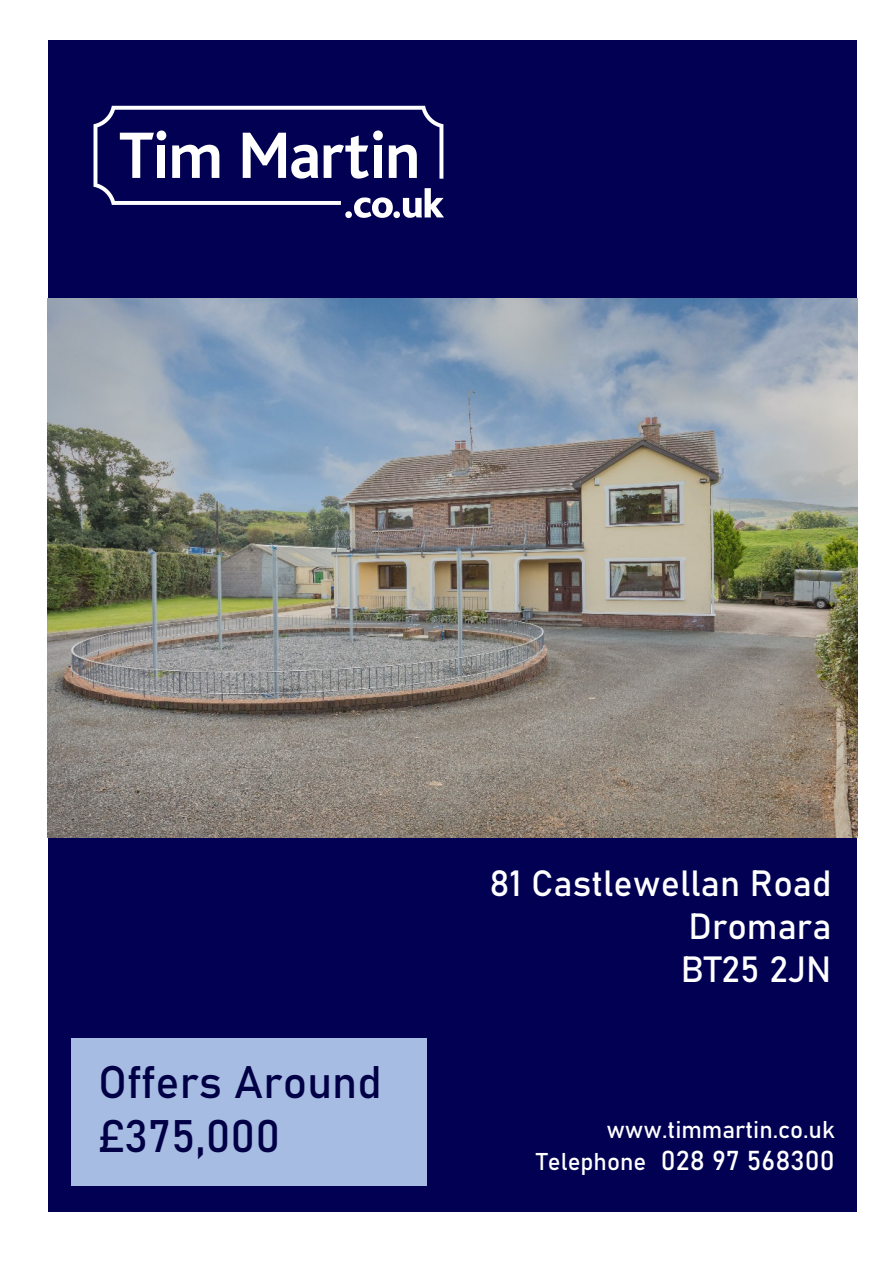
<style>
.page{position:relative;width:893px;height:1263px;background:#fff}
.page>*{position:absolute;margin:0;border:0;box-sizing:border-box;transform-origin:0 0}
.t1{font:45px/54px "Bahnschrift";color:#010046}
.t2{font:36px/43.2px "Bahnschrift";color:#fff;text-align:justify}
.t3{font:27px "Bahnschrift";color:#fff}
.t4{font:24px "Bahnschrift";color:#fff}
.s1{font-size:24px}
</style>
<div class="page">
<div style="left:48px;top:41px;width:809px;height:327px;background:#010053"></div>
<div style="left:49px;top:829px;width:808px;height:383px;background:#010053"></div>
<img style="left:48px;top:298px;width:809px;height:540px">
<div style="left:71px;top:1039px;width:356px;height:147px;background:#a6bce2"></div>
<svg style="left:93px;top:106px;width:351px;height:112px"></svg>
<p class="t1" style="left:98px;top:1057px;width:285px">Offers Around £375,000</p>
<p class="t2" style="left:681px;top:863px;width:152px;text-indent:-192px">81 Castlewellan Road Dromara BT25 2JN</p>
<p class="t4" style="left:606px;top:1119px;width:230px">www.timmartin.co.uk</p>
<p class="t3" style="left:536px;top:1148px;width:300px"><span class="s1">Telephone</span> 028 97 568300</p>
</div>
